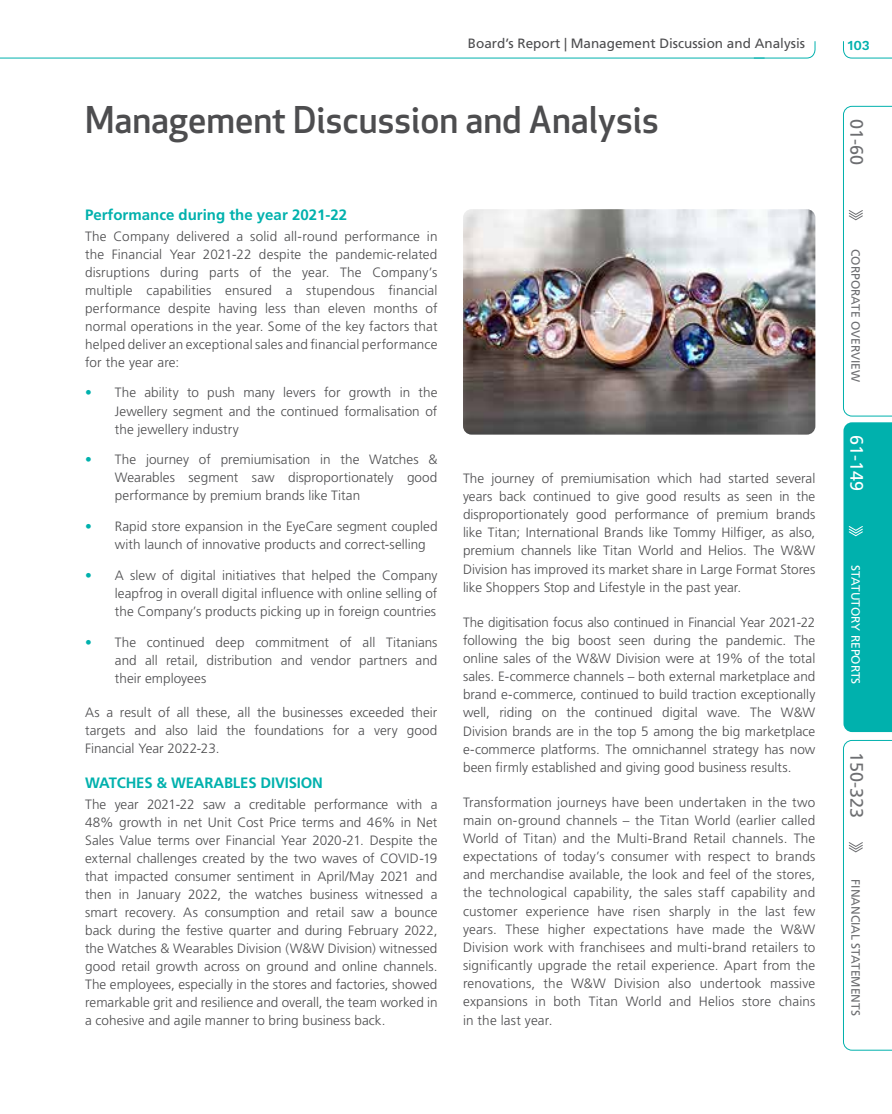
<style>
.page{position:relative;width:892px;height:1114px;background:#fff}
.page>*{position:absolute;margin:0;border:0;box-sizing:border-box;transform-origin:0 0}
.t1{font:500 36px "Apex New";color:#4d4d4f}
.t2{font:18px "Frutiger LT Std";color:#6d6e71}
.t3{font:18px "Frutiger LT Std";color:#fff}
.t4{font:700 15px "Frutiger LT Std";color:#00b1ad}
.t5{font:300 13.5px/18px "Frutiger LT Std";letter-spacing:.005em;color:#4d4d4f;text-align:justify}
.t6{font:13.5px "Frutiger LT Std";color:#4d4d4f}
.t7{font:600 13.5px "Work Sans";color:#00b1ad}
.t8{font:12px "Frutiger LT Std";color:#6d6e71}
.t9{font:12px "Frutiger LT Std";color:#fff}
.s1{color:#00b1ad}
</style>
<div class="page">
<svg style="left:843px;top:106px;width:48px;height:310px"></svg>
<svg style="left:843px;top:422px;width:48px;height:310px;background:#09b3af"></svg>
<svg style="left:843px;top:740px;width:48px;height:310px"></svg>
<svg style="left:843px;top:41px;width:48px;height:18px"></svg>
<svg style="left:0;top:41px;width:815px;height:18px"></svg>
<img style="left:463px;top:209px;width:352px;height:225px">
<p class="t6" style="left:468px;top:35px;width:338px">Board’s Report | Management Discussion and Analysis</p>
<h1 class="t1" style="left:85px;top:96px;width:575px">Management Discussion and Analysis</h1>
<p class="t4" style="left:85px;top:206px;width:263px">Performance during the year 2021-22</p>
<p class="t5" style="left:85px;top:227px;width:354px">The Company delivered a solid all-round performance in the Financial Year 2021-22 despite the pandemic-related disruptions during parts of the year. The Company’s multiple capabilities ensured a stupendous financial performance despite having less than eleven months of normal operations in the year. Some of the key factors that helped deliver an exceptional sales and financial performance for the year are:</p>
<p class="t5" style="left:115px;top:384px;width:324px;text-indent:-30px"><span class="s1">•</span> The ability to push many levers for growth in the Jewellery segment and the continued formalisation of the jewellery industry</p>
<p class="t5" style="left:115px;top:451px;width:324px;text-indent:-30px"><span class="s1">•</span> The journey of premiumisation in the Watches &amp; Wearables segment saw disproportionately good performance by premium brands like Titan</p>
<p class="t5" style="left:115px;top:517px;width:324px;text-indent:-30px"><span class="s1">•</span> Rapid store expansion in the EyeCare segment coupled with launch of innovative products and correct-selling</p>
<p class="t5" style="left:115px;top:566px;width:324px;text-indent:-30px"><span class="s1">•</span> A slew of digital initiatives that helped the Company leapfrog in overall digital influence with online selling of the Company’s products picking up in foreign countries</p>
<p class="t5" style="left:115px;top:633px;width:324px;text-indent:-30px"><span class="s1">•</span> The continued deep commitment of all Titanians and all retail, distribution and vendor partners and their employees</p>
<p class="t5" style="left:85px;top:704px;width:354px">As a result of all these, all the businesses exceeded their targets and also laid the foundations for a very good Financial Year 2022-23.</p>
<p class="t4" style="left:85px;top:774px;width:239px">WATCHES &amp; WEARABLES DIVISION</p>
<p class="t5" style="left:85px;top:795px;width:354px">The year 2021-22 saw a creditable performance with a 48% growth in net Unit Cost Price terms and 46% in Net Sales Value terms over Financial Year 2020-21. Despite the external challenges created by the two waves of COVID-19 that impacted consumer sentiment in April/May 2021 and then in January 2022, the watches business witnessed a smart recovery. As consumption and retail saw a bounce back during the festive quarter and during February 2022, the Watches &amp; Wearables Division (W&amp;W Division) witnessed good retail growth across on ground and online channels.<br>The employees, especially in the stores and factories, showed remarkable grit and resilience and overall, the team worked in a cohesive and agile manner to bring business back.</p>
<p class="t5" style="left:463px;top:469px;width:354px">The journey of premiumisation which had started several years back continued to give good results as seen in the disproportionately good performance of premium brands like Titan; International Brands like Tommy Hilfiger, as also, premium channels like Titan World and Helios. The W&amp;W Division has improved its market share in Large Format Stores like Shoppers Stop and Lifestyle in the past year.</p>
<p class="t5" style="left:463px;top:613px;width:354px">The digitisation focus also continued in Financial Year 2021-22 following the big boost seen during the pandemic. The online sales of the W&amp;W Division were at 19% of the total sales. E-commerce channels – both external marketplace and brand e-commerce, continued to build traction exceptionally well, riding on the continued digital wave. The W&amp;W Division brands are in the top 5 among the big marketplace e-commerce platforms. The omnichannel strategy has now been firmly established and giving good business results.</p>
<p class="t5" style="left:463px;top:793px;width:354px">Transformation journeys have been undertaken in the two main on-ground channels – the Titan World (earlier called World of Titan) and the Multi-Brand Retail channels. The expectations of today’s consumer with respect to brands and merchandise available, the look and feel of the stores, the technological capability, the sales staff capability and customer experience have risen sharply in the last few years. These higher expectations have made the W&amp;W Division work with franchisees and multi-brand retailers to significantly upgrade the retail experience. Apart from the renovations, the W&amp;W Division also undertook massive expansions in both Titan World and Helios store chains in the last year.</p>
<p class="t7" style="left:847px;top:35px;width:23px">103</p>
<h2 class="t2" style="left:866px;top:119px;width:48px;rotate:90deg">01-60</h2>
<p class="t8" style="left:862px;top:249px;width:134px;rotate:90deg">CORPORATE OVERVIEW</p>
<h2 class="t3" style="left:866px;top:435px;width:58px;rotate:90deg">61-149</h2>
<p class="t9" style="left:862px;top:565px;width:121px;rotate:90deg">STATUTORY REPORTS</p>
<h2 class="t2" style="left:866px;top:752px;width:68px;rotate:90deg">150-323</h2>
<p class="t8" style="left:862px;top:879px;width:138px;rotate:90deg">FINANCIAL STATEMENTS</p>
</div>
